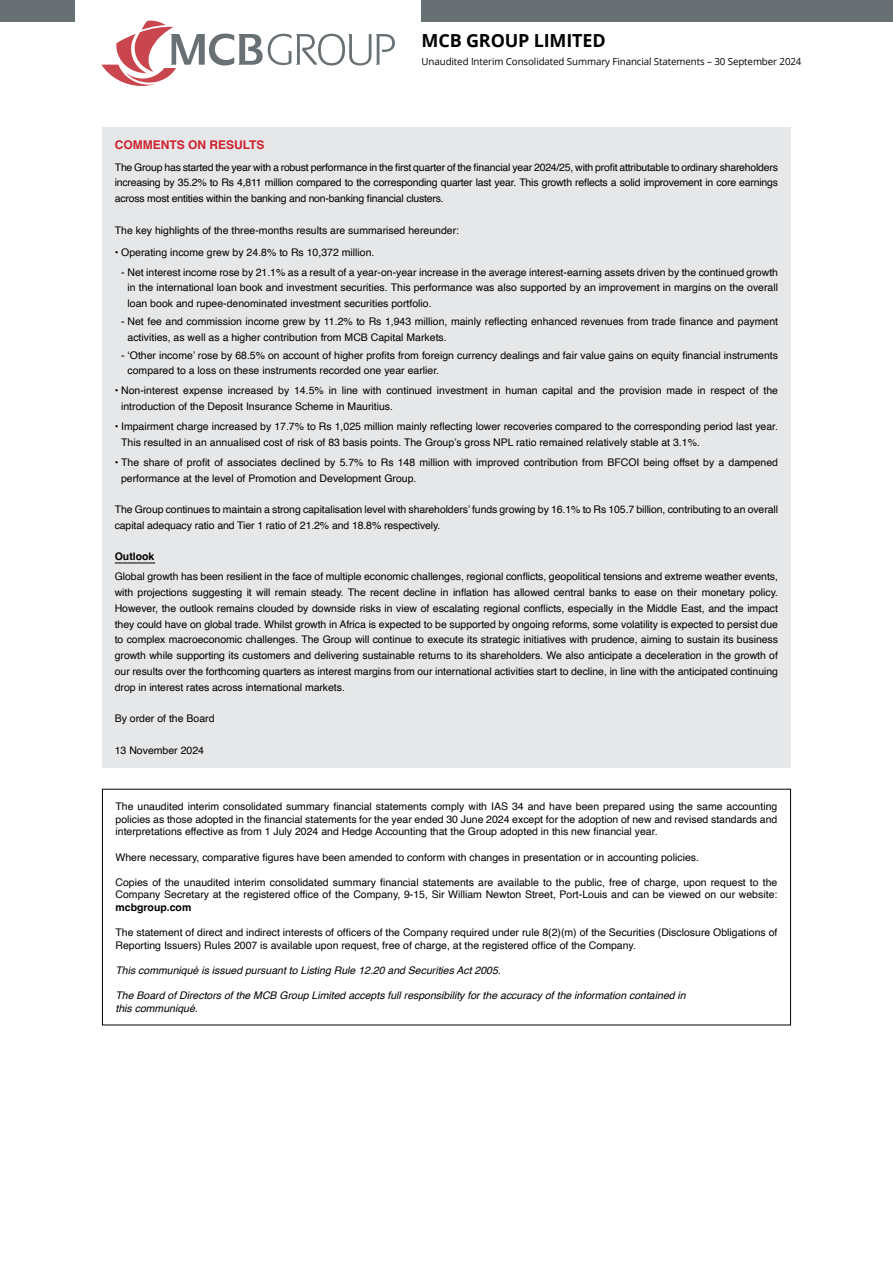
<style>
.page{position:relative;width:893px;height:1263px;background:#fff}
.page>*{position:absolute;margin:0;border:0;box-sizing:border-box;transform-origin:0 0}
.t1{font:700 18px "Open Sans";letter-spacing:-.01em;color:#000}
.t2{font:700 12px "Helvetica";color:#cf202e}
.t3{font:10.5px/15.8px "Helvetica";color:#000}
.t4{font:italic 10.5px/12.6px "Helvetica";color:#000}
.t5{font:700 10.5px "Helvetica";color:#000}
.t6{font:9.75px "Open Sans";letter-spacing:-.01em;color:#000}
</style>
<div class="page">
<div style="left:0;top:0;width:75px;height:21px;background:#697074"></div>
<div style="left:422px;top:0;width:471px;height:21px;background:#697074"></div>
<svg style="left:101px;top:20px;width:294px;height:66px"></svg>
<div style="left:102px;top:128px;width:689px;height:639px;background:#e6e7e8"></div>
<hr style="left:115px;top:563px;width:40px;height:1px;background:#000">
<h1 class="t1" style="left:422px;top:27px;width:186px">MCB GROUP LIMITED</h1>
<p class="t6" style="left:422px;top:54px;width:381px">Unaudited Interim Consolidated Summary Financial Statements – 30 September 2024</p>
<p class="t2" style="left:115px;top:138px;width:151px">COMMENTS ON RESULTS</p>
<p class="t3" style="left:115px;top:159px;width:665px;text-align:justify">The Group has started the year with a robust performance in the first quarter of the financial year 2024/25, with profit attributable to ordinary shareholders increasing by 35.2% to Rs 4,811 million compared to the corresponding quarter last year. This growth reflects a solid improvement in core earnings across most entities within the banking and non-banking financial clusters.</p>
<p class="t3" style="left:115px;top:222px;width:346px">The key highlights of the three-months results are summarised hereunder:</p>
<p class="t3" style="left:115px;top:244px;width:261px">• Operating income grew by 24.8% to Rs 10,372 million.</p>
<p class="t3" style="left:128px;top:264px;width:652px;text-align:justify;text-indent:-6px">- Net interest income rose by 21.1% as a result of a year-on-year increase in the average interest-earning assets driven by the continued growth in the international loan book and investment securities. This performance was also supported by an improvement in margins on the overall loan book and rupee-denominated investment securities portfolio.</p>
<p class="t3" style="left:128px;top:314px;width:652px;text-indent:-6px">- Net fee and commission income grew by 11.2% to Rs 1,943 million, mainly reflecting enhanced revenues from trade finance and payment activities, as well as a higher contribution from MCB Capital Markets.</p>
<p class="t3" style="left:128px;top:347px;width:652px;text-indent:-6px">- ‘Other income’ rose by 68.5% on account of higher profits from foreign currency dealings and fair value gains on equity financial instruments compared to a loss on these instruments recorded one year earlier.</p>
<p class="t3" style="left:121px;top:383px;width:658px;text-indent:-6px">• Non-interest expense increased by 14.5% in line with continued investment in human capital and the provision made in respect of the introduction of the Deposit Insurance Scheme in Mauritius.</p>
<p class="t3" style="left:121px;top:419px;width:658px;text-indent:-6px">• Impairment charge increased by 17.7% to Rs 1,025 million mainly reflecting lower recoveries compared to the corresponding period last year.<br>This resulted in an annualised cost of risk of 83 basis points. The Group’s gross NPL ratio remained relatively stable at 3.1%.</p>
<p class="t3" style="left:121px;top:455px;width:658px;text-indent:-6px">• The share of profit of associates declined by 5.7% to Rs 148 million with improved contribution from BFCOI being offset by a dampened performance at the level of Promotion and Development Group.</p>
<p class="t3" style="left:115px;top:502px;width:665px">The Group continues to maintain a strong capitalisation level with shareholders’ funds growing by 16.1% to Rs 105.7 billion, contributing to an overall capital adequacy ratio and Tier 1 ratio of 21.2% and 18.8% respectively.</p>
<p class="t5" style="left:115px;top:550px;width:41px">Outlook</p>
<p class="t3" style="left:115px;top:569px;width:665px;text-align:justify">Global growth has been resilient in the face of multiple economic challenges, regional conflicts, geopolitical tensions and extreme weather events, with projections suggesting it will remain steady. The recent decline in inflation has allowed central banks to ease on their monetary policy.<br>However, the outlook remains clouded by downside risks in view of escalating regional conflicts, especially in the Middle East, and the impact they could have on global trade. Whilst growth in Africa is expected to be supported by ongoing reforms, some volatility is expected to persist due to complex macroeconomic challenges. The Group will continue to execute its strategic initiatives with prudence, aiming to sustain its business growth while supporting its customers and delivering sustainable returns to its shareholders. We also anticipate a deceleration in the growth of our results over the forthcoming quarters as interest margins from our international activities start to decline, in line with the anticipated continuing drop in interest rates across international markets.</p>
<p class="t3" style="left:115px;top:711px;width:101px">By order of the Board</p>
<p class="t3" style="left:115px;top:742px;width:91px">13 November 2024</p>
<p class="t3" style="left:116px;top:800px;width:663px;line-height:12.6px;text-align:justify">The unaudited interim consolidated summary financial statements comply with IAS 34 and have been prepared using the same accounting policies as those adopted in the financial statements for the year ended 30 June 2024 except for the adoption of new and revised standards and interpretations effective as from 1 July 2024 and Hedge Accounting that the Group adopted in this new financial year.</p>
<p class="t3" style="left:116px;top:849px;width:585px">Where necessary, comparative figures have been amended to conform with changes in presentation or in accounting policies.</p>
<p class="t3" style="left:116px;top:876px;width:663px;line-height:12.6px">Copies of the unaudited interim consolidated summary financial statements are available to the public, free of charge, upon request to the<br>Company Secretary at the registered office of the Company, 9-15, Sir William Newton Street, Port-Louis and can be viewed on our website:</p>
<p class="t5" style="left:116px;top:901px;width:77px">mcbgroup.com</p>
<p class="t3" style="left:116px;top:926px;width:663px;line-height:12.6px">The statement of direct and indirect interests of officers of the Company required under rule 8(2)(m) of the Securities (Disclosure Obligations of<br>Reporting Issuers) Rules 2007 is available upon request, free of charge, at the registered office of the Company.</p>
<p class="t4" style="left:116px;top:964px;width:387px">This communiqué is issued pursuant to Listing Rule 12.20 and Securities Act 2005.</p>
<p class="t4" style="left:116px;top:989px;width:572px">The Board of Directors of the MCB Group Limited accepts full responsibility for the accuracy of the information contained in this communiqué.</p>
</div>
